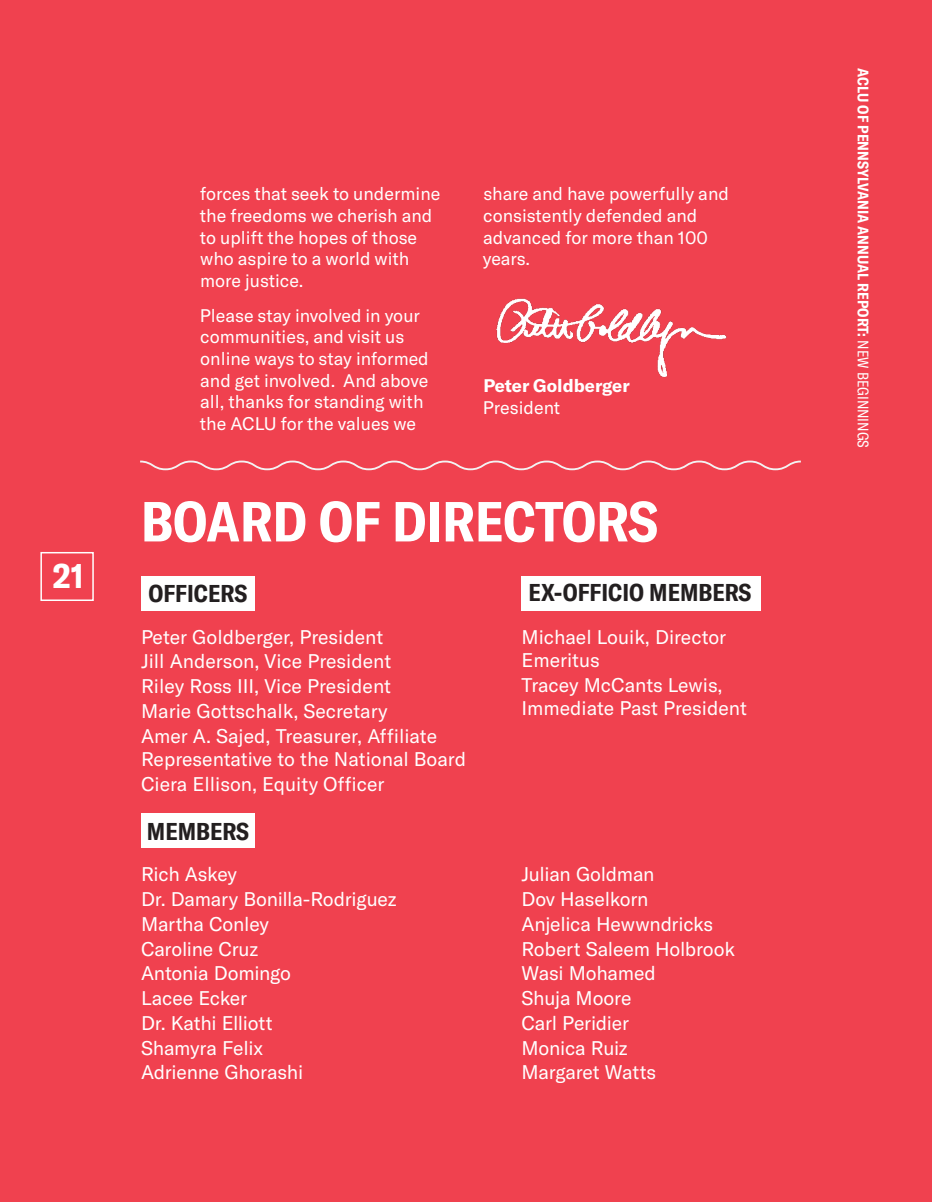
<style>
.page{position:relative;width:932px;height:1202px;background:#f0414f}
.page>*{position:absolute;margin:0;border:0;box-sizing:border-box;transform-origin:0 0}
.t1{font:700 condensed 55.5px "GT America";color:#fff}
.t2{font:700 condensed 34.5px "GT America";color:#fff}
.t3{font:700 condensed 24px "GT America";color:#231f20}
.t4{font:19.5px/23.4px "GT America";letter-spacing:-.005em;color:#fff}
.Justify{font:18px/21.6px "GT America";color:#fff}
.Justify-2{font:700 18px "GT America";color:#fff}
.t5{font:700 condensed 15px "GT America";color:#fff}
.s1{font-weight:400}
</style>
<div class="page">
<div style="left:40px;top:552px;width:54px;height:49px;border:2px solid #fff"></div>
<img style="left:496px;top:298px;width:231px;height:79px">
<div style="left:141px;top:576px;width:114px;height:34px;background:#fff"></div>
<div style="left:141px;top:813px;width:114px;height:35px;background:#fff"></div>
<div style="left:521px;top:576px;width:239px;height:34px;background:#fff"></div>
<svg style="left:140px;top:460px;width:661px;height:11px"></svg>
<p class="t2" style="left:53px;top:554px;width:33px">21</p>
<p class="Justify" style="left:200px;top:183px;width:242px">forces that seek to undermine the freedoms we cherish and to uplift the hopes of those who aspire to a world with more justice.</p>
<p class="Justify" style="left:200px;top:305px;width:230px">Please stay involved in your communities, and visit us online ways to stay informed and get involved. And above all, thanks for standing with the ACLU for the values we</p>
<p class="Justify" style="left:483px;top:183px;width:248px">share and have powerfully and consistently defended and advanced for more than 100 years.</p>
<p class="Justify-2" style="left:483px;top:374px;width:148px">Peter Goldberger</p>
<p class="Justify" style="left:483px;top:396px;width:79px">President</p>
<p class="t1" style="left:141px;top:488px;width:518px">BOARD OF DIRECTORS</p>
<p class="t3" style="left:148px;top:579px;width:100px">OFFICERS</p>
<p class="t4" style="left:141px;top:625px;width:244px">Peter Goldberger, President</p>
<p class="t4" style="left:141px;top:650px;width:252px">Jill Anderson, Vice President</p>
<p class="t4" style="left:141px;top:674px;width:251px">Riley Ross III, Vice President</p>
<p class="t4" style="left:141px;top:699px;width:248px">Marie Gottschalk, Secretary</p>
<p class="t4" style="left:141px;top:724px;width:326px">Amer A. Sajed, Treasurer, Affiliate<br>Representative to the National Board</p>
<p class="t4" style="left:141px;top:772px;width:245px">Ciera Ellison, Equity Officer</p>
<p class="t3" style="left:147px;top:816px;width:104px">MEMBERS</p>
<p class="t4" style="left:141px;top:862px;width:98px">Rich Askey</p>
<p class="t4" style="left:141px;top:887px;width:257px">Dr. Damary Bonilla-Rodriguez</p>
<p class="t4" style="left:141px;top:912px;width:130px">Martha Conley</p>
<p class="t4" style="left:141px;top:937px;width:119px">Caroline Cruz</p>
<p class="t4" style="left:141px;top:961px;width:151px">Antonia Domingo</p>
<p class="t4" style="left:141px;top:986px;width:108px">Lacee Ecker</p>
<p class="t4" style="left:141px;top:1011px;width:133px">Dr. Kathi Elliott</p>
<p class="t4" style="left:141px;top:1036px;width:123px">Shamyra Felix</p>
<p class="t4" style="left:141px;top:1060px;width:164px">Adrienne Ghorashi</p>
<p class="t3" style="left:528px;top:577px;width:224px">EX-OFFICIO MEMBERS</p>
<p class="t4" style="left:521px;top:625px;width:206px">Michael Louik, Director<br>Emeritus</p>
<p class="t4" style="left:521px;top:673px;width:227px">Tracey McCants Lewis,<br>Immediate Past President</p>
<p class="t4" style="left:521px;top:862px;width:134px">Julian Goldman</p>
<p class="t4" style="left:521px;top:887px;width:129px">Dov Haselkorn</p>
<p class="t4" style="left:521px;top:912px;width:193px">Anjelica Hewwndricks</p>
<p class="t4" style="left:521px;top:937px;width:215px">Robert Saleem Holbrook</p>
<p class="t4" style="left:521px;top:961px;width:136px">Wasi Mohamed</p>
<p class="t4" style="left:521px;top:986px;width:111px">Shuja Moore</p>
<p class="t4" style="left:521px;top:1011px;width:109px">Carl Peridier</p>
<p class="t4" style="left:521px;top:1036px;width:108px">Monica Ruiz</p>
<p class="t4" style="left:521px;top:1060px;width:136px">Margaret Watts</p>
<p class="t5" style="left:872px;top:68px;width:381px;rotate:90deg">ACLU OF PENNSYLVANIA ANNUAL REPORT: <span class="s1">NEW BEGINNINGS</span></p>
</div>
